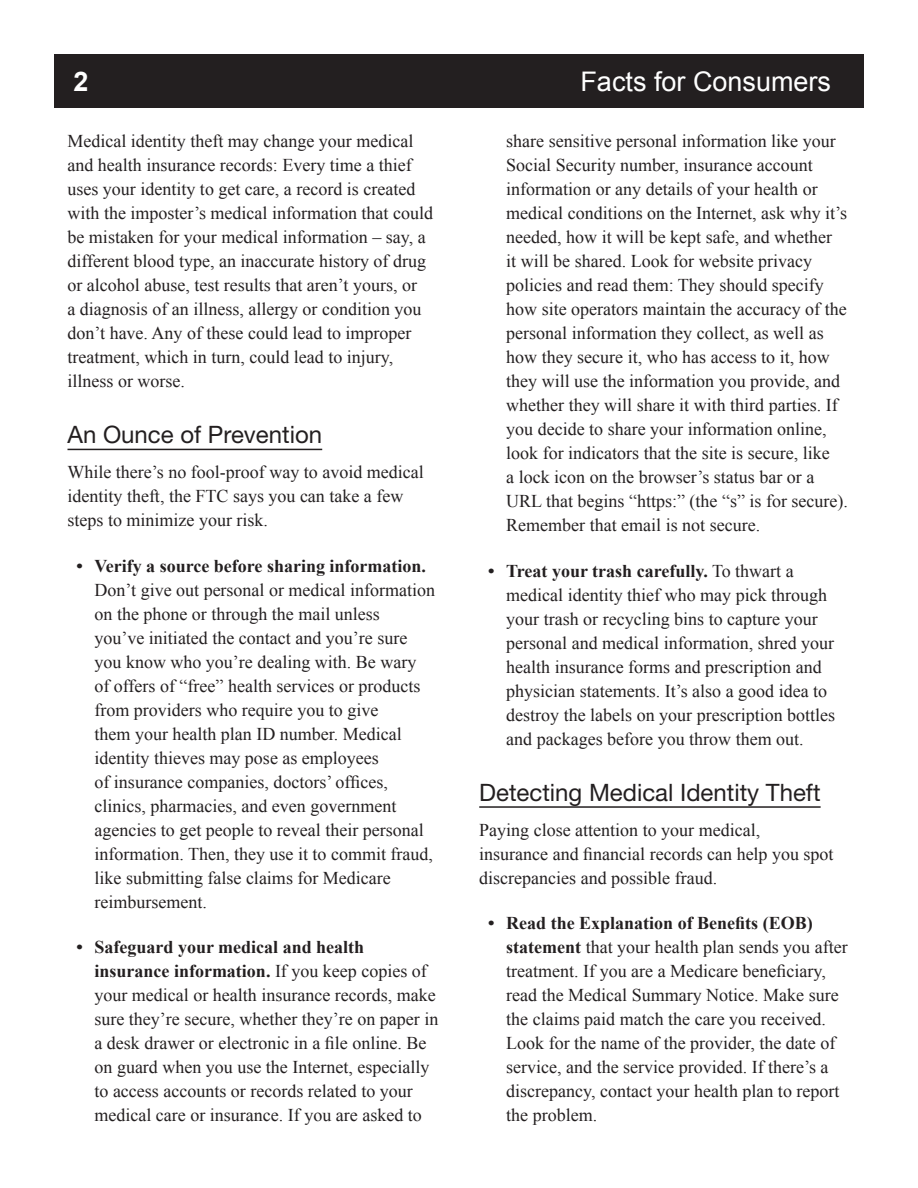
<style>
.page{position:relative;width:918px;height:1188px;background:#fff}
.page>*{position:absolute;margin:0;border:0;box-sizing:border-box;transform-origin:0 0}
.Page_Header{font:27px "Arial";color:#fff}
.Body_Text{font:700 27px "Arial";color:#fff}
.Head_A{font:24px "Helvetica Neue LT Std";color:#231f20}
.Bullet{font:18px/24px "Times New Roman";color:#231f20}
.Body_Text-2{font:18px/24px "Times New Roman";color:#231f20}
.s1{font-weight:700}
</style>
<div class="page">
<div style="left:55px;top:55px;width:808px;height:52px;background:#231f20"></div>
<div style="left:54px;top:54px;width:810px;height:54px;border:2px solid #231f20"></div>
<hr style="left:68px;top:449px;width:254px;height:1px;background:#231f20">
<hr style="left:479px;top:806px;width:342px;height:2px;background:#231f20">
<p class="Body_Text" style="left:73px;top:64px;width:17px">2</p>
<p class="Body_Text-2" style="left:68px;top:129px;width:367px">Medical identity theft may change your medical and health insurance records: Every time a thief uses your identity to get care, a record is created with the imposter’s medical information that could be mistaken for your medical information – say, a different blood type, an inaccurate history of drug or alcohol abuse, test results that aren’t yours, or<br>a diagnosis of an illness, allergy or condition you don’t have. Any of these could lead to improper treatment, which in turn, could lead to injury, illness or worse.</p>
<p class="Head_A" style="left:68px;top:420px;width:256px">An Ounce of Prevention</p>
<p class="Body_Text-2" style="left:68px;top:460px;width:358px">While there’s no fool-proof way to avoid medical identity theft, the FTC says you can take a few steps to minimize your risk.</p>
<p class="Bullet" style="left:94px;top:553px;width:342px;text-indent:-18px"><span class="s1">• Verify a source before sharing information.<br></span>Don’t give out personal or medical information on the phone or through the mail unless<br>you’ve initiated the contact and you’re sure you know who you’re dealing with. Be wary of offers of “free” health services or products from providers who require you to give<br>them your health plan ID number. Medical identity thieves may pose as employees<br>of insurance companies, doctors’ offices, clinics, pharmacies, and even government agencies to get people to reveal their personal information. Then, they use it to commit fraud, like submitting false claims for Medicare reimbursement.</p>
<p class="Bullet" style="left:94px;top:935px;width:345px;text-indent:-18px"><span class="s1">• Safeguard your medical and health insurance information.</span> If you keep copies of your medical or health insurance records, make sure they’re secure, whether they’re on paper in a desk drawer or electronic in a file online. Be on guard when you use the Internet, especially to access accounts or records related to your medical care or insurance. If you are asked to</p>
<p class="Page_Header" style="left:580px;top:64px;width:252px">Facts for Consumers</p>
<p class="Bullet" style="left:506px;top:129px;width:343px">share sensitive personal information like your Social Security number, insurance account information or any details of your health or medical conditions on the Internet, ask why it’s needed, how it will be kept safe, and whether<br>it will be shared. Look for website privacy policies and read them: They should specify how site operators maintain the accuracy of the personal information they collect, as well as how they secure it, who has access to it, how they will use the information you provide, and whether they will share it with third parties. If you decide to share your information online, look for indicators that the site is secure, like<br>a lock icon on the browser’s status bar or a URL that begins “https:” (the “s” is for secure).<br>Remember that email is not secure.</p>
<p class="Bullet" style="left:506px;top:559px;width:330px;text-indent:-18px"><span class="s1">• Treat your trash carefully.</span> To thwart a medical identity thief who may pick through your trash or recycling bins to capture your personal and medical information, shred your health insurance forms and prescription and physician statements. It’s also a good idea to destroy the labels on your prescription bottles and packages before you throw them out.</p>
<p class="Head_A" style="left:479px;top:778px;width:343px">Detecting Medical Identity Theft</p>
<p class="Body_Text-2" style="left:479px;top:817px;width:356px">Paying close attention to your medical, insurance and financial records can help you spot discrepancies and possible fraud.</p>
<p class="Bullet" style="left:506px;top:911px;width:343px;text-indent:-18px"><span class="s1">• Read the Explanation of Benefits (EOB) statement</span> that your health plan sends you after treatment. If you are a Medicare beneficiary, read the Medical Summary Notice. Make sure the claims paid match the care you received.<br>Look for the name of the provider, the date of service, and the service provided. If there’s a discrepancy, contact your health plan to report the problem.</p>
</div>
